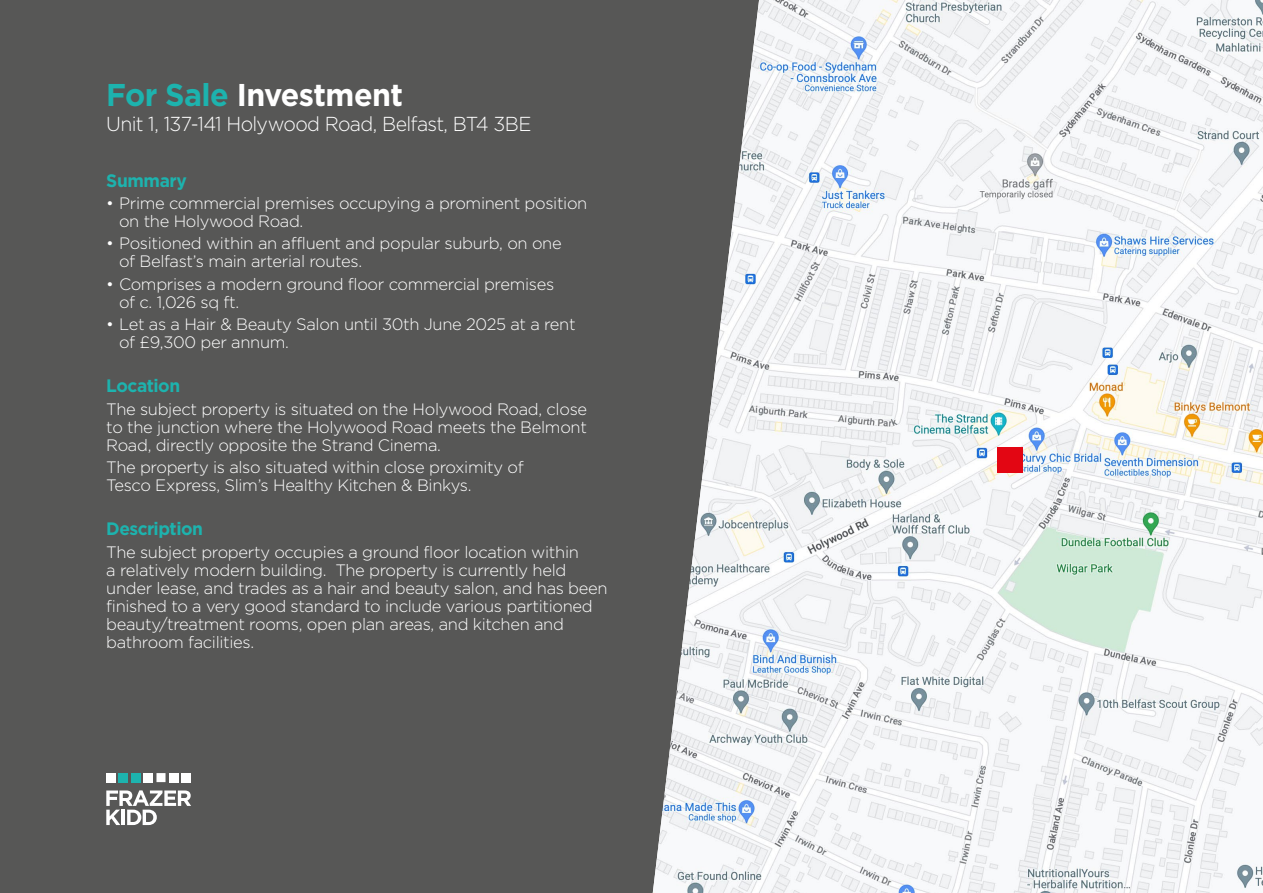
<style>
.page{position:relative;width:1263px;height:893px;background:#575756}
.page>*{position:absolute;margin:0;border:0;box-sizing:border-box;transform-origin:0 0}
.t1{font:700 31.5px "Gotham";letter-spacing:-.02em;color:#fff;scale:.96 1}
.t2{font:300 20.25px "Gotham";letter-spacing:-.035em;color:#fff}
.t3{font:700 18px "Gotham";letter-spacing:-.025em;color:#1db3ae;scale:.96 1}
.t4{font:300 16.5px/18px "Gotham";letter-spacing:-.02em;color:#fff}
.s1{color:#1db3ae}
</style>
<div class="page">
<img style="left:653px;top:0;width:610px;height:893px">
<div style="left:997px;top:447px;width:26px;height:26px;background:#e30613"></div>
<div style="left:106px;top:773px;width:9px;height:9px;background:#fff"></div>
<div style="left:119px;top:773px;width:9px;height:9px;background:#1db3ae"></div>
<div style="left:131px;top:773px;width:9px;height:9px;background:#1db3ae"></div>
<div style="left:144px;top:773px;width:9px;height:9px;background:#fff"></div>
<div style="left:156px;top:773px;width:10px;height:9px;background:#fff"></div>
<div style="left:169px;top:773px;width:9px;height:9px;background:#fff"></div>
<div style="left:182px;top:773px;width:9px;height:9px;background:#fff"></div>
<svg style="left:106px;top:790px;width:85px;height:35px"></svg>
<h1 class="t1" style="left:106px;top:77px;width:311px"><span class="s1">For Sale</span> Investment</h1>
<p class="t2" style="left:106px;top:113px;width:427px">Unit 1, 137-141 Holywood Road, Belfast, BT4 3BE</p>
<p class="t3" style="left:106px;top:170px;width:86px">Summary</p>
<p class="t4" style="left:119px;top:194px;width:470px;text-indent:-13px">• Prime commercial premises occupying a prominent position on the Holywood Road.</p>
<p class="t4" style="left:119px;top:234px;width:444px;text-indent:-13px">• Positioned within an affluent and popular suburb, on one of Belfast’s main arterial routes.</p>
<p class="t4" style="left:119px;top:275px;width:437px;text-indent:-13px">• Comprises a modern ground floor commercial premises of c. 1,026 sq ft.</p>
<p class="t4" style="left:119px;top:315px;width:458px;text-indent:-13px">• Let as a Hair &amp; Beauty Salon until 30th June 2025 at a rent of £9,300 per annum.</p>
<p class="t3" style="left:106px;top:376px;width:79px">Location</p>
<p class="t4" style="left:106px;top:400px;width:482px;text-align:justify">The subject property is situated on the Holywood Road, close to the junction where the Holywood Road meets the Belmont Road, directly opposite the Strand Cinema.</p>
<p class="t4" style="left:106px;top:458px;width:419px">The property is also situated within close proximity of<br>Tesco Express, Slim’s Healthy Kitchen &amp; Binkys.</p>
<p class="t3" style="left:106px;top:519px;width:102px">Description</p>
<p class="t4" style="left:106px;top:543px;width:503px">The subject property occupies a ground floor location within<br>a relatively modern building. The property is currently held under lease, and trades as a hair and beauty salon, and has been finished to a very good standard to include various partitioned beauty/treatment rooms, open plan areas, and kitchen and bathroom facilities.</p>
</div>
